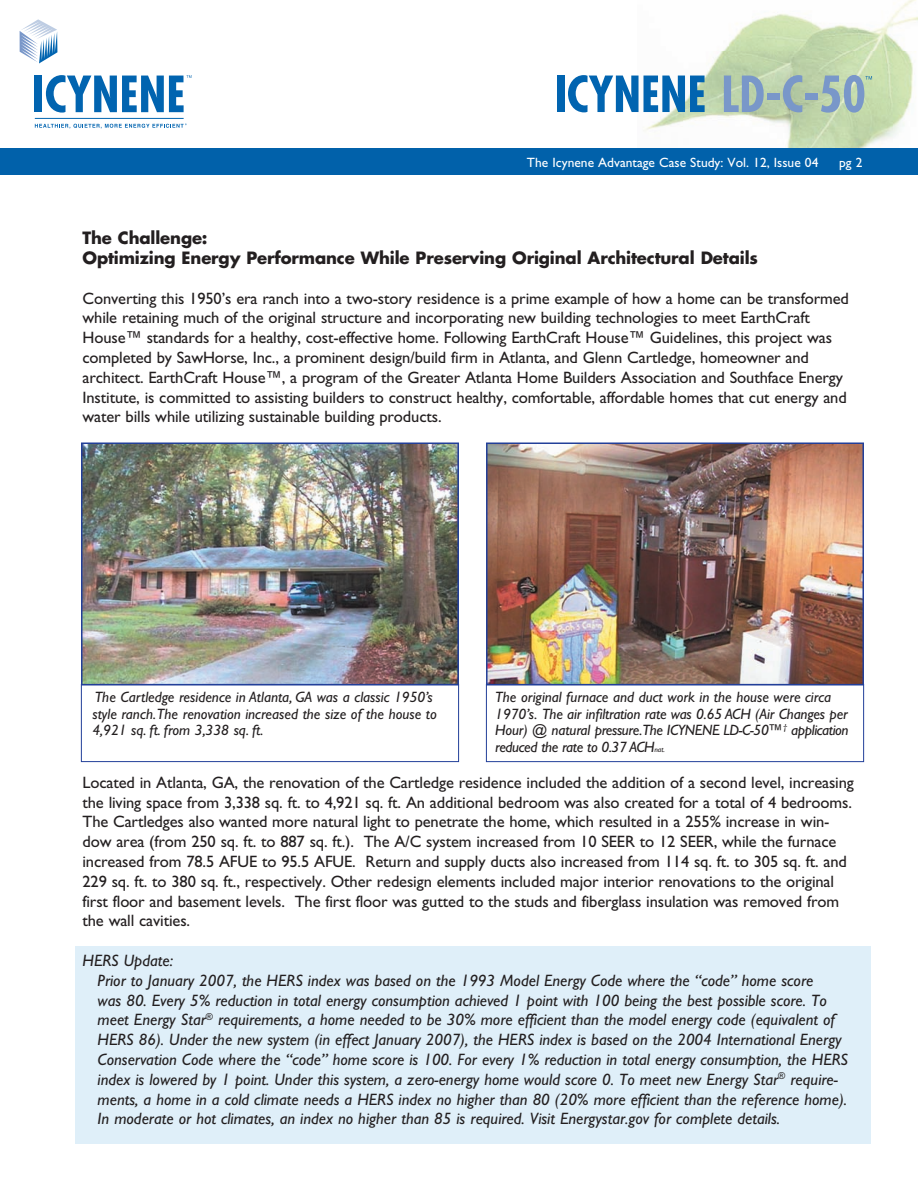
<style>
.page{position:relative;width:918px;height:1188px;background:#fff}
.page>*{position:absolute;margin:0;border:0;box-sizing:border-box;transform-origin:0 0}
.t1{font:16.5px/19.8px "Gill Sans";letter-spacing:-.01em;color:#231f20}
.t2{font:italic 16.5px/19.8px "Gill Sans";color:#231f20}
.t3{font:700 16.5px/19.8px "Futura";letter-spacing:-.01em;color:#231f20}
.t4{font:italic 15px/16.5px "Gill Sans";color:#231f20}
.t5{font:13.5px "Gill Sans";color:#fff}
.s1{font-size:7.5px}
</style>
<div class="page">
<img style="left:637px;top:0;width:281px;height:148px">
<svg style="left:20px;top:19px;width:37px;height:44px"></svg>
<div style="left:35px;top:76px;width:7px;height:36px;background:#0164b0"></div>
<svg style="left:46px;top:75px;width:146px;height:38px"></svg>
<hr style="left:35px;top:118px;width:149px;height:1px;background:#0164b0">
<svg style="left:35px;top:123px;width:152px;height:6px"></svg>
<div style="left:0;top:148px;width:918px;height:28px;background:#0161aa"></div>
<div style="left:557px;top:76px;width:7px;height:36px;background:#0164b0"></div>
<svg style="left:568px;top:75px;width:137px;height:37px"></svg>
<svg style="left:724px;top:74px;width:40px;height:38px;background:#95afbb"></svg>
<div style="left:768px;top:93px;width:12px;height:6px;background:#7997c9"></div>
<svg style="left:783px;top:75px;width:19px;height:37px"></svg>
<div style="left:805px;top:93px;width:12px;height:6px;background:#7997c9"></div>
<svg style="left:821px;top:75px;width:51px;height:38px;background:#a0baba"></svg>
<div style="left:75px;top:946px;width:796px;height:198px;background:#dfeff9"></div>
<img style="left:84px;top:445px;width:372px;height:238px">
<div style="left:81px;top:442px;width:378px;height:244px;border:2px solid #223f99"></div>
<img style="left:489px;top:445px;width:372px;height:238px">
<div style="left:486px;top:442px;width:378px;height:244px;border:2px solid #223f99"></div>
<div style="left:81px;top:684px;width:378px;height:78px;border:1px solid #223f99"></div>
<div style="left:486px;top:684px;width:378px;height:78px;border:1px solid #223f99"></div>
<p class="t5" style="left:527px;top:155px;width:293px">The Icynene Advantage Case Study: Vol. 12, Issue 04</p>
<p class="t5" style="left:839px;top:155px;width:25px">pg 2</p>
<p class="t3" style="left:82px;top:228px;width:677px">The Challenge:<br>Optimizing Energy Performance While Preserving Original Architectural Details</p>
<p class="t1" style="left:82px;top:288px;width:768px">Converting this 1950’s era ranch into a two-story residence is a prime example of how a home can be transformed while retaining much of the original structure and incorporating new building technologies to meet EarthCraft House™ standards for a healthy, cost-effective home. Following EarthCraft House™ Guidelines, this project was completed by SawHorse, Inc., a prominent design/build firm in Atlanta, and Glenn Cartledge, homeowner and architect. EarthCraft House™, a program of the Greater Atlanta Home Builders Association and Southface Energy Institute, is committed to assisting builders to construct healthy, comfortable, affordable homes that cut energy and water bills while utilizing sustainable building products.</p>
<p class="t4" style="left:92px;top:689px;width:346px">The Cartledge residence in Atlanta, GA was a classic 1950’s style ranch.The renovation increased the size of the house to<br>4,921 sq. ft. from 3,338 sq. ft.</p>
<p class="t4" style="left:495px;top:689px;width:355px">The original furnace and duct work in the house were circa 1970’s. The air infiltration rate was 0.65 ACH (Air Changes per Hour) @ natural pressure.The ICYNENE LD-C-50™<sup>†</sup> application reduced the rate to 0.37 ACH<span class="s1">nat.</span></p>
<p class="t1" style="left:82px;top:773px;width:773px">Located in Atlanta, GA, the renovation of the Cartledge residence included the addition of a second level, increasing the living space from 3,338 sq. ft. to 4,921 sq. ft. An additional bedroom was also created for a total of 4 bedrooms.<br>The Cartledges also wanted more natural light to penetrate the home, which resulted in a 255% increase in win&shy;dow area (from 250 sq. ft. to 887 sq. ft.). The A/C system increased from 10 SEER to 12 SEER, while the furnace increased from 78.5 AFUE to 95.5 AFUE. Return and supply ducts also increased from 114 sq. ft. to 305 sq. ft. and 229 sq. ft. to 380 sq. ft., respectively. Other redesign elements included major interior renovations to the original first floor and basement levels. The first floor was gutted to the studs and fiberglass insulation was removed from the wall cavities.</p>
<p class="t2" style="left:98px;top:951px;width:752px;text-indent:-15px">HERS Update:<br>Prior to January 2007, the HERS index was based on the 1993 Model Energy Code where the “code” home score<br>was 80. Every 5% reduction in total energy consumption achieved 1 point with 100 being the best possible score. To meet Energy Star<sup>®</sup> requirements, a home needed to be 30% more efficient than the model energy code (equivalent of HERS 86). Under the new system (in effect January 2007), the HERS index is based on the 2004 International Energy Conservation Code where the “code” home score is 100. For every 1% reduction in total energy consumption, the HERS index is lowered by 1 point. Under this system, a zero-energy home would score 0. To meet new Energy Star<sup>®</sup> require&shy;ments, a home in a cold climate needs a HERS index no higher than 80 (20% more efficient than the reference home).<br>In moderate or hot climates, an index no higher than 85 is required. Visit Energystar.gov for complete details.</p>
</div>
